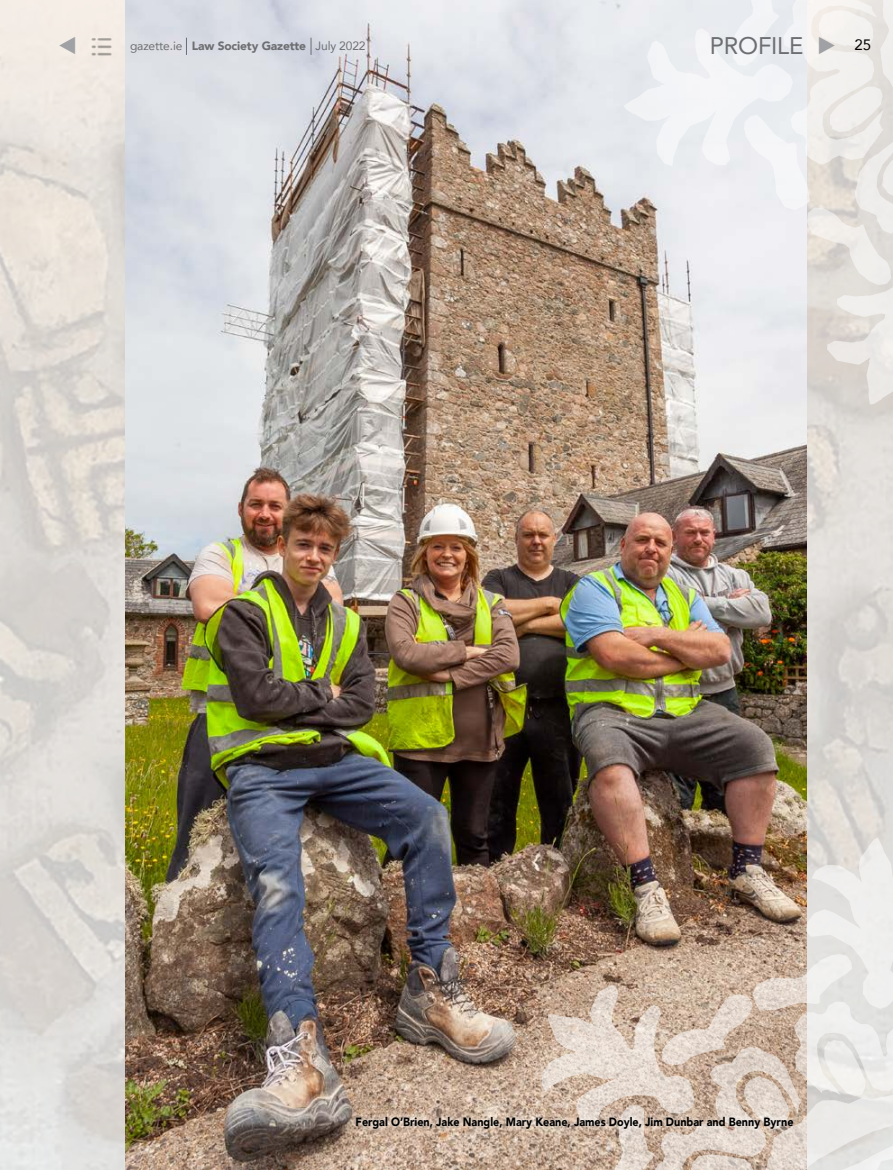
<style>
.page{position:relative;width:893px;height:1170px;background:#fff}
.page>*{position:absolute;margin:0;border:0;box-sizing:border-box;transform-origin:0 0}
.t1{font:24px "Avenir";letter-spacing:-.01em;color:#6d6e71}
.t2{font:15px "Avenir";color:#000}
.t3{font:900 12px "Avenir";color:#000;scale:.9 1}
.t4{font:12px "Avenir";letter-spacing:-.01em;color:#6d6e71}
.s1{font-weight:900}
</style>
<div class="page">
<img style="left:0;top:0;width:126px;height:1169px">
<img style="left:807px;top:0;width:86px;height:1169px">
<img style="left:126px;top:0;width:681px;height:1169px">
<img style="left:86px;top:31px;width:31px;height:31px">
<svg style="left:186px;top:38px;width:1px;height:17px"></svg>
<svg style="left:311px;top:38px;width:1px;height:17px"></svg>
<img style="left:850px;top:838px;width:25px;height:45px">
<svg style="left:348px;top:1109px;width:452px;height:26px;background:#d0bcac"></svg>
<svg style="left:60px;top:37px;width:16px;height:18px"></svg>
<svg style="left:819px;top:37px;width:16px;height:18px"></svg>
<p class="t4" style="left:130px;top:36px;width:237px">gazette.ie <span class="s1">Law Society Gazette</span> July 2022</p>
<h1 class="t1" style="left:710px;top:27px;width:95px">PROFILE</h1>
<p class="t2" style="left:854px;top:33px;width:18px">25</p>
<p class="t3" style="left:356px;top:1111px;width:488px">Fergal O’Brien, Jake Nangle, Mary Keane, James Doyle, Jim Dunbar and Benny Byrne</p>
</div>
